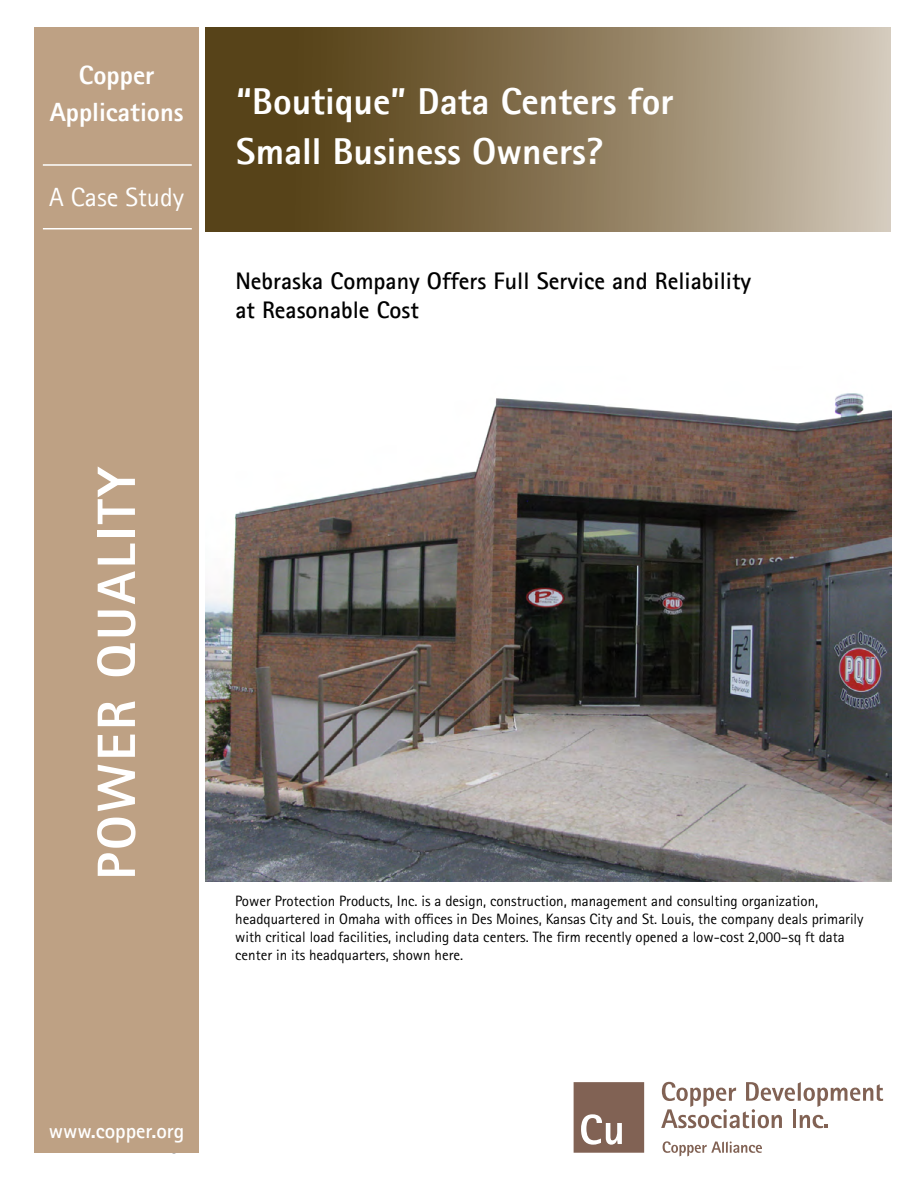
<style>
.page{position:relative;width:918px;height:1188px;background:#fff}
.page>*{position:absolute;margin:0;border:0;box-sizing:border-box;transform-origin:0 0}
.t1{font:800 54px "Agfa Rotis Sans Serif";letter-spacing:.05em;color:#fff}
.t2{font:800 37.5px/49.5px "Agfa Rotis Sans Serif";color:#fff}
.t3{font:800 26.4px/36.3px "Agfa Rotis Sans Serif";color:#fff;text-align:center}
.t4{font:26.4px "Agfa Rotis Sans Serif";color:#fff}
.t5{font:700 24px/28.8px "Agfa Rotis Sans Serif";color:#000}
.t6{font:700 21px "Agfa Rotis Sans Serif";color:#fff}
.t7{font:15px/18px "Rotis Sans Serif Pro";color:#000}
</style>
<div class="page">
<svg style="left:206px;top:27px;width:684px;height:204px;background:#897757"></svg>
<div style="left:35px;top:27px;width:164px;height:1126px;background:#bea184"></div>
<hr style="left:43px;top:164px;width:149px;height:2px;background:#fff">
<hr style="left:43px;top:228px;width:149px;height:2px;background:#fff">
<svg style="left:661px;top:1082px;width:222px;height:46px"></svg>
<svg style="left:663px;top:1141px;width:99px;height:15px"></svg>
<svg style="left:574px;top:1082px;width:70px;height:71px;background:#8e7265"></svg>
<img style="left:205px;top:393px;width:687px;height:488px">
<h3 class="t3" style="left:50px;top:57px;width:135px">Copper<br>Applications</h3>
<h3 class="t4" style="left:49px;top:182px;width:136px">A Case Study</h3>
<h2 class="t2" style="left:236px;top:77px;width:439px">“Boutique” Data Centers for<br>Small Business Owners?</h2>
<h3 class="t5" style="left:235px;top:266px;width:517px">Nebraska Company Offers Full Service and Reliability at Reasonable Cost</h3>
<h1 class="t1" style="left:82px;top:880px;width:416px;rotate:-90deg">Power Quality</h1>
<p class="t7" style="left:235px;top:892px;width:630px">Power Protection Products, Inc. is a design, construction, management and consulting organization, headquartered in Omaha with offices in Des Moines, Kansas City and St. Louis, the company deals primarily with critical load facilities, including data centers. The firm recently opened a low-cost 2,000–sq ft data center in its headquarters, shown here.</p>
<h3 class="t6" style="left:49px;top:1118px;width:137px">www.copper.org</h3>
</div>
